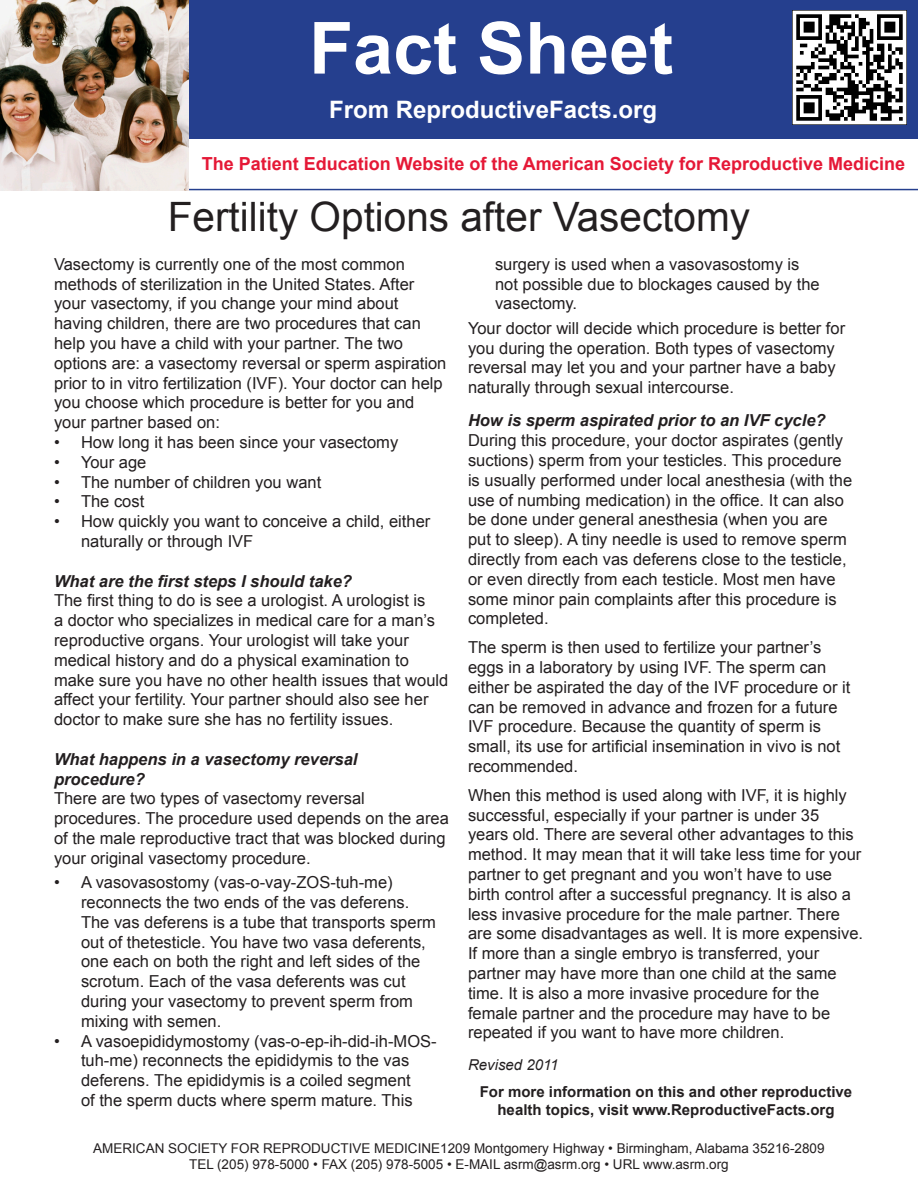
<style>
.page{position:relative;width:918px;height:1188px;background:#fff}
.page>*{position:absolute;margin:0;border:0;box-sizing:border-box;transform-origin:0 0}
.t1{font:700 72px "Arial";color:#fff}
.t2{font:40.5px "Arial";color:#231f20}
.t3{font:700 24px "Arial";color:#fff}
.t4{font:700 18px "Arial";color:#e51836}
.t5{font:16.5px/19.8px "Arial";color:#231f20}
.t6{font:italic 700 16.5px/19.8px "Arial";color:#231f20}
.t7{font:700 15px/18px "Arial";color:#231f20;text-align:center}
.t8{font:italic 15px "Arial";color:#231f20}
.t9{font:13.5px "Arial";color:#231f20}
</style>
<div class="page">
<div style="left:189px;top:0;width:729px;height:139px;background:#253f8e"></div>
<hr style="left:0;top:189px;width:918px;height:1px;background:#253f8e">
<img style="left:0;top:0;width:189px;height:191px">
<img style="left:792px;top:11px;width:114px;height:113px">
<p class="t1" style="left:309px;top:0;width:366px">Fact Sheet</p>
<p class="t3" style="left:329px;top:93px;width:330px">From ReproductiveFacts.org</p>
<p class="t4" style="left:202px;top:152px;width:705px">The Patient Education Website of the American Society for Reproductive Medicine</p>
<p class="t2" style="left:168px;top:190px;width:584px">Fertility Options after Vasectomy</p>
<p class="t5" style="left:54px;top:254px;width:394px">Vasectomy is currently one of the most common methods of sterilization in the United States. After your vasectomy, if you change your mind about having children, there are two procedures that can help you have a child with your partner. The two options are: a vasectomy reversal or sperm aspiration prior to in vitro fertilization (IVF). Your doctor can help you choose which procedure is better for you and your partner based on:</p>
<p class="t5" style="left:54px;top:433px;width:346px">• How long it has been since your vasectomy</p>
<p class="t5" style="left:54px;top:452px;width:94px">• Your age</p>
<p class="t5" style="left:54px;top:472px;width:269px">• The number of children you want</p>
<p class="t5" style="left:54px;top:492px;width:92px">• The cost</p>
<p class="t5" style="left:81px;top:512px;width:351px;text-indent:-27px">• How quickly you want to conceive a child, either naturally or through IVF</p>
<p class="t6" style="left:54px;top:571px;width:299px">What are the first steps I should take?</p>
<p class="t5" style="left:54px;top:591px;width:396px">The first thing to do is see a urologist. A urologist is<br>a doctor who specializes in medical care for a man’s reproductive organs. Your urologist will take your medical history and do a physical examination to make sure you have no other health issues that would affect your fertility. Your partner should also see her doctor to make sure she has no fertility issues.</p>
<p class="t6" style="left:54px;top:750px;width:305px">What happens in a vasectomy reversal procedure?</p>
<p class="t5" style="left:54px;top:789px;width:397px">There are two types of vasectomy reversal procedures. The procedure used depends on the area of the male reproductive tract that was blocked during your original vasectomy procedure.</p>
<p class="t5" style="left:81px;top:873px;width:356px;text-indent:-27px">• A vasovasostomy (vas-o-vay-ZOS-tuh-me) reconnects the two ends of the vas deferens.<br>The vas deferens is a tube that transports sperm out of thetesticle. You have two vasa deferents, one each on both the right and left sides of the scrotum. Each of the vasa deferents was cut during your vasectomy to prevent sperm from mixing with semen.</p>
<p class="t5" style="left:54px;top:1031px;width:384px;text-align:center">• A vasoepididymostomy (vas-o-ep-ih-did-ih-MOS&shy;tuh-me) reconnects the epididymis to the vas deferens. The epididymis is a coiled segment<br>of the sperm ducts where sperm mature. This</p>
<p class="t5" style="left:495px;top:254px;width:326px">surgery is used when a vasovasostomy is not possible due to blockages caused by the vasectomy.</p>
<p class="t5" style="left:468px;top:318px;width:379px">Your doctor will decide which procedure is better for you during the operation. Both types of vasectomy reversal may let you and your partner have a baby naturally through sexual intercourse.</p>
<p class="t6" style="left:468px;top:411px;width:359px">How is sperm aspirated prior to an IVF cycle?</p>
<p class="t5" style="left:468px;top:431px;width:386px">During this procedure, your doctor aspirates (gently suctions) sperm from your testicles. This procedure is usually performed under local anesthesia (with the use of numbing medication) in the office. It can also be done under general anesthesia (when you are put to sleep). A tiny needle is used to remove sperm directly from each vas deferens close to the testicle, or even directly from each testicle. Most men have some minor pain complaints after this procedure is completed.</p>
<p class="t5" style="left:468px;top:638px;width:384px">The sperm is then used to fertilize your partner’s eggs in a laboratory by using IVF. The sperm can either be aspirated the day of the IVF procedure or it can be removed in advance and frozen for a future IVF procedure. Because the quantity of sperm is small, its use for artificial insemination in vivo is not recommended.</p>
<p class="t5" style="left:468px;top:785px;width:397px">When this method is used along with IVF, it is highly successful, especially if your partner is under 35 years old. There are several other advantages to this method. It may mean that it will take less time for your partner to get pregnant and you won’t have to use birth control after a successful pregnancy. It is also a less invasive procedure for the male partner. There are some disadvantages as well. It is more expensive.<br>If more than a single embryo is transferred, your partner may have more than one child at the same time. It is also a more invasive procedure for the female partner and the procedure may have to be repeated if you want to have more children.</p>
<p class="t8" style="left:468px;top:1055px;width:92px">Revised 2011</p>
<p class="t7" style="left:480px;top:1083px;width:374px">For more information on this and other reproductive health topics, visit www.ReproductiveFacts.org</p>
<p class="t9" style="left:93px;top:1139px;width:733px">AMERICAN SOCIETY FOR REPRODUCTIVE MEDICINE1209 Montgomery Highway • Birmingham, Alabama 35216-2809</p>
<p class="t9" style="left:189px;top:1156px;width:541px">TEL (205) 978-5000 • FAX (205) 978-5005 • E-MAIL asrm@asrm.org • URL www.asrm.org</p>
</div>
